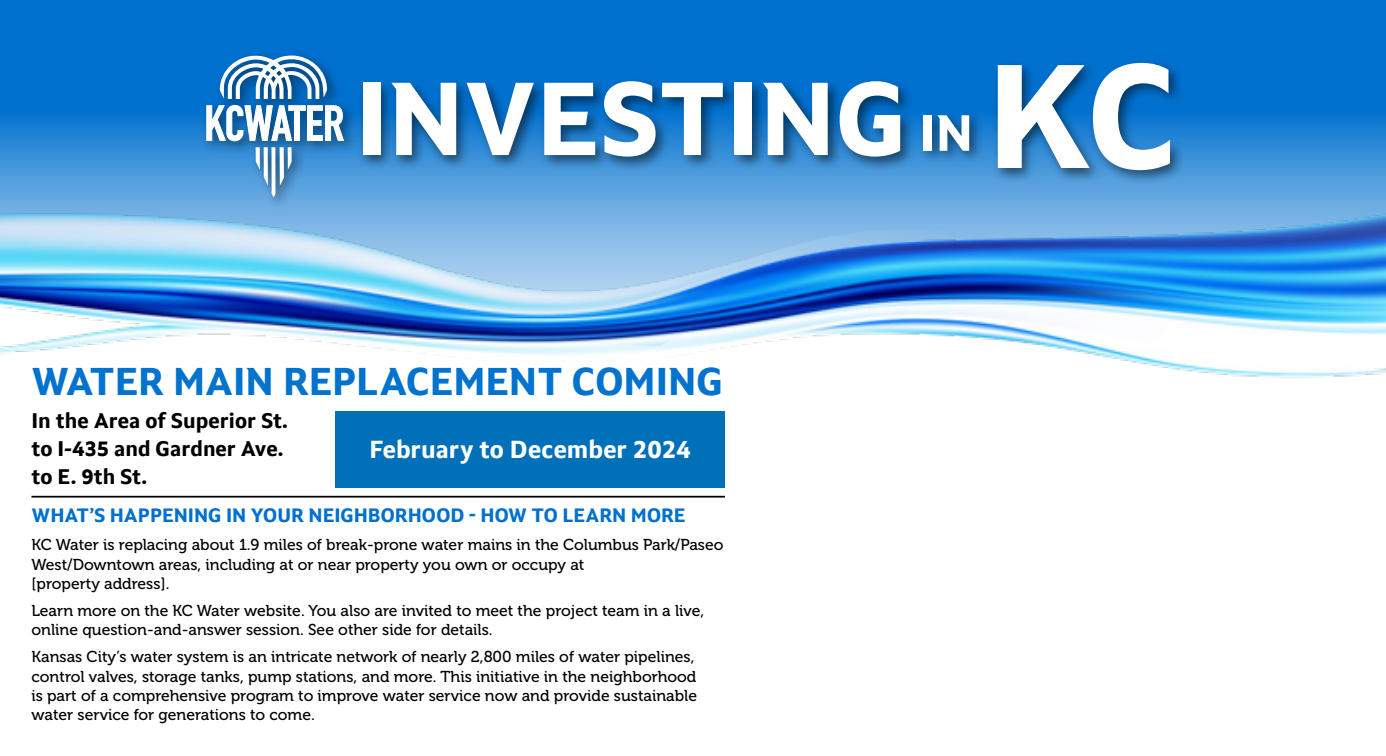
<style>
.page{position:relative;width:1386px;height:756px;background:#fff}
.page>*{position:absolute;margin:0;border:0;box-sizing:border-box;transform-origin:0 0}
.t1{font:700 147px "Setimo";color:#fff}
.t2{font:700 103.25px "Setimo";color:#fff}
.t3{font:700 38.5px "Setimo";color:#0073cf}
.t4{font:700 24.5px "Setimo";color:#fff}
.t5{font:700 21px/28px "Setimo";color:#000}
.t6{font:700 19.25px "Setimo";color:#0070ce}
.t7{font:15.75px/19.2px "Museo 500";color:#000}
.s1{font-size:50.75px}
</style>
<div class="page">
<svg style="left:0;top:0;width:1386px;height:192px;background:#127ad1"></svg>
<img style="left:0;top:192px;width:1386px;height:186px">
<div style="left:357px;top:78px;width:557px;height:93px;background:#000;opacity:.5"></div>
<div style="left:918px;top:111px;width:65px;height:52px;background:#000;opacity:.5"></div>
<div style="left:992px;top:60px;width:193px;height:124px;background:#000;opacity:.5"></div>
<div style="left:335px;top:412px;width:390px;height:76px;background:#0070b9"></div>
<hr style="left:31px;top:496px;width:694px;height:2px;background:#000">
<div style="left:202px;top:51px;width:156px;height:159px;background:#000;opacity:.5"></div>
<svg style="left:220px;top:56px;width:107px;height:43px"></svg>
<svg style="left:256px;top:147px;width:36px;height:50px"></svg>
<svg style="left:207px;top:105px;width:137px;height:36px"></svg>
<h2 class="t2" style="left:355px;top:56px;width:620px">INVESTING <span class="s1">IN</span></h2>
<h1 class="t1" style="left:986px;top:27px;width:193px">KC</h1>
<h3 class="t3" style="left:32px;top:358px;width:693px">WATER MAIN REPLACEMENT COMING</h3>
<h3 class="t5" style="left:32px;top:406px;width:258px">In the Area of Superior St. to I-435 and Gardner Ave. to E. 9th St.</h3>
<p class="t6" style="left:32px;top:503px;width:656px">WHAT’S HAPPENING IN YOUR NEIGHBORHOOD - HOW TO LEARN MORE</p>
<h3 class="t4" style="left:370px;top:435px;width:323px">February to December 2024</h3>
<p class="t7" style="left:32px;top:536px;width:694px">KC Water is replacing about 1.9 miles of break-prone water mains in the Columbus Park/Paseo<br>West/Downtown areas, including at or near property you own or occupy at<br>[property address].</p>
<p class="t7" style="left:32px;top:601px;width:674px">Learn more on the KC Water website. You also are invited to meet the project team in a live, online question-and-answer session. See other side for details.</p>
<p class="t7" style="left:32px;top:648px;width:667px">Kansas City’s water system is an intricate network of nearly 2,800 miles of water pipelines, control valves, storage tanks, pump stations, and more. This initiative in the neighborhood is part of a comprehensive program to improve water service now and provide sustainable water service for generations to come.</p>
</div>
